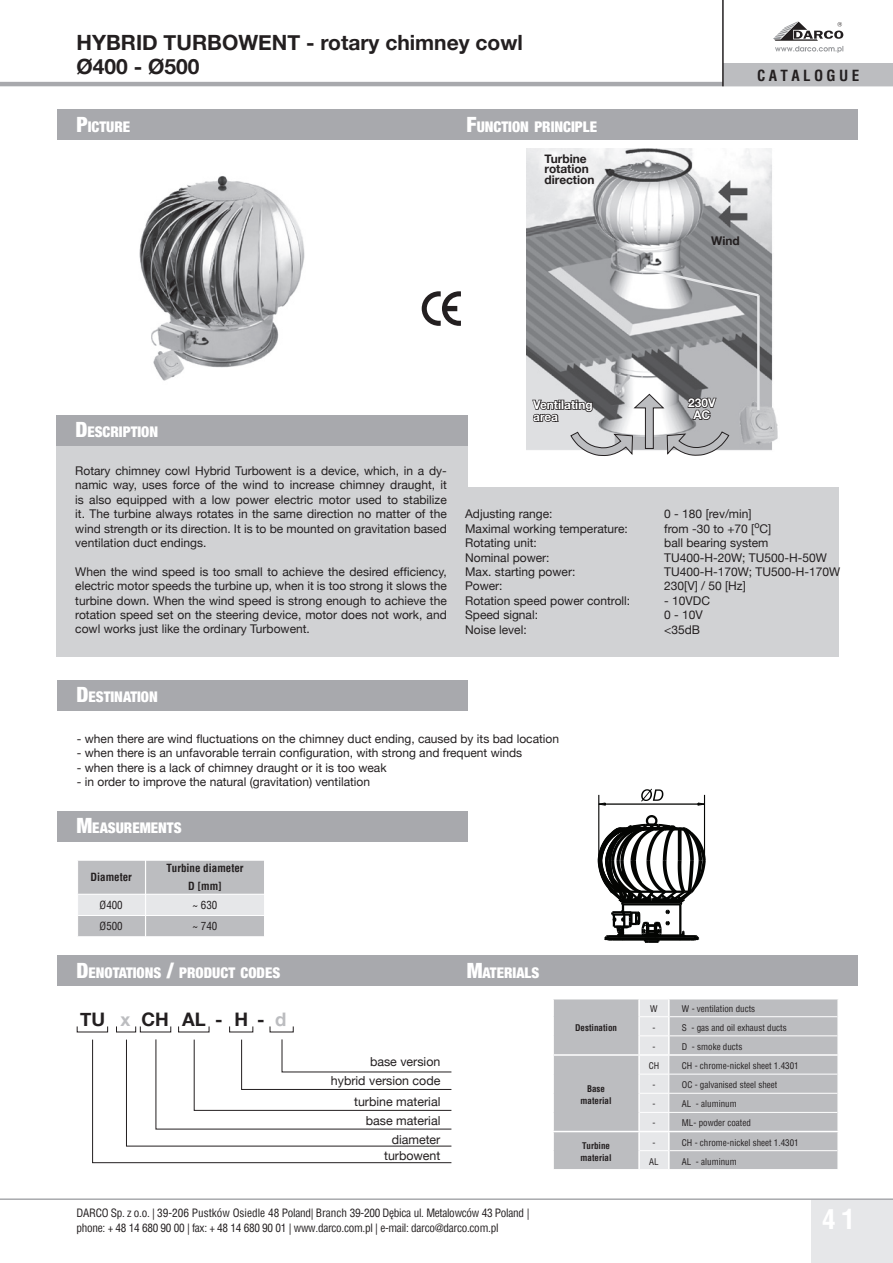
<style>
.page{position:relative;width:893px;height:1263px;background:#fff}
.page>*{position:absolute;margin:0;border:0;box-sizing:border-box;transform-origin:0 0}
.t1{font:700 condensed 27px "Helvetica";color:#fff}
.t2{font:700 21px "Helvetica Neue";color:#231f20}
.t3{font:700 18.6px "Helvetica Neue";color:#231f20}
.t4{font:700 condensed 15px "Helvetica";letter-spacing:.225em;color:#231f20}
.t5{font:900 condensed 14.7px "Helvetica Neue";color:#fff}
.t6{font:12.45px/18.9px "Helvetica Neue";color:#231f20;text-align:right}
.t7{font:12px/14.4px "Helvetica Neue";color:#231f20}
.t8{font:700 12px/10.5px "Helvetica Neue";color:#231f20}
.t9{font:700 12px/12px "Helvetica Neue";color:#fff}
.t10{font:condensed 11.25px/15px "Helvetica";letter-spacing:-.025em;color:#231f20}
.t11{font:700 condensed 10.95px/18px "Helvetica";color:#231f20;text-align:center}
.t12{font:condensed 10.95px "Helvetica";color:#231f20}
.t13{font:condensed 9px "Helvetica";color:#231f20}
.t14{font:700 condensed 9px/12px "Helvetica";color:#231f20;text-align:center}
.s1{font-size:21px}
.s2{color:#bcbdc0}
</style>
<div class="page">
<div style="left:811px;top:1199px;width:82px;height:64px;background:#e6e7e9"></div>
<hr style="left:0;top:82px;width:893px;height:4px;background:#a8a9ad">
<hr style="left:0;top:1198px;width:893px;height:2px;background:#a8a9ad">
<svg style="left:773px;top:21px;width:70px;height:32px"></svg>
<div style="left:723px;top:64px;width:170px;height:22px;background:#bcbdc0"></div>
<hr style="left:722px;top:0;width:2px;height:86px;background:#231f20">
<div style="left:57px;top:109px;width:800px;height:31px;background:#a8a9ad"></div>
<div style="left:56px;top:421px;width:412px;height:236px;background:#d1d2d4"></div>
<div style="left:56px;top:415px;width:412px;height:30px;background:#a8a9ad"></div>
<div style="left:57px;top:956px;width:800px;height:30px;background:#a8a9ad"></div>
<div style="left:427px;top:487px;width:412px;height:170px;background:#d1d2d4"></div>
<div style="left:554px;top:999px;width:283px;height:170px;background:#bcbdc0"></div>
<hr style="left:670px;top:1016px;width:167px;height:1px;background:#fff">
<hr style="left:670px;top:1035px;width:167px;height:1px;background:#fff">
<hr style="left:670px;top:1150px;width:167px;height:1px;background:#fff">
<hr style="left:552px;top:1054px;width:87px;height:2px;background:#fff">
<hr style="left:552px;top:1131px;width:87px;height:1px;background:#fff">
<hr style="left:669px;top:1054px;width:170px;height:2px;background:#fff">
<svg style="left:837px;top:999px;width:1px;height:170px"></svg>
<hr style="left:669px;top:1131px;width:170px;height:1px;background:#fff">
<hr style="left:669px;top:1074px;width:168px;height:1px;background:#fff">
<hr style="left:669px;top:1093px;width:168px;height:1px;background:#fff">
<hr style="left:669px;top:1112px;width:168px;height:1px;background:#fff">
<svg style="left:638px;top:999px;width:32px;height:170px;background:#e8e9ea"></svg>
<svg style="left:92px;top:1039px;width:360px;height:124px"></svg>
<div style="left:57px;top:680px;width:411px;height:30px;background:#a8a9ad"></div>
<div style="left:57px;top:811px;width:411px;height:30px;background:#a8a9ad"></div>
<svg style="left:597px;top:789px;width:109px;height:154px"></svg>
<img style="left:139px;top:176px;width:166px;height:205px">
<img style="left:527px;top:149px;width:251px;height:302px">
<svg style="left:641px;top:265px;width:120px;height:33px"></svg>
<hr style="left:757px;top:295px;width:3px;height:115px;background:#e6e7e9">
<svg style="left:422px;top:291px;width:39px;height:35px"></svg>
<svg style="left:78px;top:860px;width:186px;height:77px;background:#cacbcd"></svg>
<svg style="left:531px;top:393px;width:199px;height:63px"></svg>
<h2 class="t2" style="left:77px;top:30px;width:163px">HYBRID TURBOWEN</h2>
<h2 class="t2" style="left:287px;top:30px;width:237px">T - rotary chimney cowl</h2>
<h2 class="t2" style="left:77px;top:54px;width:124px">Ø400 - Ø500</h2>
<p class="t5" style="left:76px;top:118px;width:55px"><span class="s1">P</span>ICTURE</p>
<p class="t5" style="left:467px;top:118px;width:132px"><span class="s1">F</span>UNCTION PRINCIPLE</p>
<p class="t5" style="left:75px;top:423px;width:84px"><span class="s1">D</span>ESCRIPTION</p>
<p class="t8" style="left:545px;top:153px;width:51px">Turbine rotation direction</p>
<p class="t9" style="left:533px;top:398px;width:61px">Ventilating area</p>
<p class="t4" style="left:757px;top:66px;width:104px">Catalogue</p>
<p class="t8" style="left:711px;top:235px;width:30px">Wind</p>
<p class="t9" style="left:693px;top:396px;width:24px;text-indent:-5px">230V<br>AC</p>
<p class="t7" style="left:75px;top:463px;width:373px;text-align:justify">Rotary chimney cowl Hybrid Turbowent is a device, which, in a dy&shy;namic way, uses force of the wind to increase chimney draught, it is also equipped with a low power electric motor used to stabilize it. The turbine always rotates in the same direction no matter of the wind strength or its direction. It is to be mounted on gravitation based ventilation duct endings.</p>
<p class="t7" style="left:75px;top:564px;width:373px;text-align:justify">When the wind speed is too small to achieve the desired efficiency, electric motor speeds the turbine up, when it is too strong it slows the turbine down. When the wind speed is strong enough to achieve the rotation speed set on the steering device, motor does not work, and cowl works just like the ordinary Turbowent.</p>
<p class="t7" style="left:465px;top:507px;width:167px">Adjusting range:<br>Maximal working temperature:<br>Rotating unit:<br>Nominal power:<br>Max. starting power:<br>Power:<br>Rotation speed power controll:<br>Speed signal:<br>Noise level:</p>
<p class="t7" style="left:664px;top:507px;width:177px">0 - 180 [rev/min]<br>from -30 to +70 [<sup>o</sup>C]<br>ball bearing system<br>TU400-H-20W; TU500-H-50W<br>TU400-H-170W; TU500-H-170W<br>230[V] / 50 [Hz]</p>
<p class="t7" style="left:664px;top:593px;width:47px">- 10VDC<br>0 - 10V &lt;35dB</p>
<p class="t5" style="left:76px;top:688px;width:83px"><span class="s1">D</span>ESTINATION</p>
<p class="t7" style="left:77px;top:731px;width:484px">- when there are wind fluctuations on the chimney duct ending, caused by its bad location</p>
<p class="t7" style="left:77px;top:746px;width:447px">- when there is an unfavorable terrain configuration, with strong and frequent winds</p>
<p class="t7" style="left:77px;top:760px;width:311px">- when there is a lack of chimney draught or it is too weak</p>
<p class="t7" style="left:77px;top:774px;width:295px">- in order to improve the natural (gravitation) ventilation</p>
<p class="t5" style="left:76px;top:819px;width:107px"><span class="s1">M</span>EASUREMENTS</p>
<p class="t11" style="left:91px;top:868px;width:43px">Diameter</p>
<p class="t11" style="left:166px;top:859px;width:79px">Turbine diameter<br>D [mm]</p>
<p class="t12" style="left:100px;top:898px;width:25px">Ø400</p>
<p class="t12" style="left:193px;top:898px;width:26px">~ 630</p>
<p class="t12" style="left:100px;top:919px;width:25px">Ø500</p>
<p class="t12" style="left:193px;top:919px;width:26px">~ 740</p>
<p class="t5" style="left:76px;top:964px;width:205px"><span class="s1">D</span>ENOTATIONS <span class="s1">/</span> PRODUCT CODES</p>
<p class="t5" style="left:467px;top:964px;width:74px"><span class="s1">M</span>ATERIALS</p>
<h3 class="t3" style="left:80px;top:1008px;width:74px">TU <span class="s2">x</span>CHAL</h3>
<h3 class="t3" style="left:215px;top:1008px;width:18px">- H</h3>
<h3 class="t3" style="left:257px;top:1008px;width:31px">- <span class="s2">d</span></h3>
<p class="t6" style="left:370px;top:1052px;width:72px">base version</p>
<p class="t6" style="left:331px;top:1071px;width:111px">hybrid version code</p>
<p class="t6" style="left:354px;top:1091px;width:88px">turbine material base material</p>
<p class="t6" style="left:392px;top:1130px;width:50px">diameter</p>
<p class="t6" style="left:384px;top:1145px;width:58px">turbowent</p>
<p class="t10" style="left:77px;top:1206px;width:454px">DARCO Sp. z o.o. | 39-206 Pustków Osiedle 48 Poland| Branch 39-200 Dębica ul. Metalowców 43 Poland | phone: + 48 14 680 90 00 | fax: + 48 14 680 90 01 | www.darco.com.pl | e-mail: darco@darco.com.pl</p>
<p class="t14" style="left:575px;top:1021px;width:44px">Destination</p>
<p class="t14" style="left:581px;top:1082px;width:33px">Base material</p>
<p class="t13" style="left:650px;top:1002px;width:9px">W</p>
<p class="t13" style="left:682px;top:1002px;width:75px">W - ventilation ducts</p>
<p class="t13" style="left:652px;top:1022px;width:4px">-</p>
<p class="t13" style="left:682px;top:1022px;width:106px">S - gas and oil exhaust ducts</p>
<p class="t13" style="left:652px;top:1041px;width:4px">-</p>
<p class="t13" style="left:682px;top:1041px;width:62px">D - smoke ducts</p>
<p class="t13" style="left:649px;top:1060px;width:12px">CH</p>
<p class="t13" style="left:682px;top:1060px;width:118px">CH - chrome-nickel sheet 1.4301</p>
<p class="t13" style="left:652px;top:1079px;width:4px">-</p>
<p class="t13" style="left:682px;top:1079px;width:97px">OC - galvanised steel sheet</p>
<p class="t13" style="left:652px;top:1098px;width:4px">-</p>
<p class="t13" style="left:682px;top:1098px;width:56px">AL - aluminum</p>
<p class="t13" style="left:652px;top:1117px;width:4px">-</p>
<p class="t13" style="left:682px;top:1117px;width:70px">ML- powder coated</p>
<p class="t14" style="left:581px;top:1140px;width:33px;text-align:left">Turbine material</p>
<p class="t13" style="left:652px;top:1136px;width:4px">-</p>
<p class="t13" style="left:682px;top:1136px;width:118px">CH - chrome-nickel sheet 1.4301</p>
<p class="t13" style="left:649px;top:1155px;width:11px">AL</p>
<p class="t13" style="left:682px;top:1155px;width:56px">AL - aluminum</p>
<h1 class="t1" style="left:822px;top:1201px;width:35px">41</h1>
</div>
